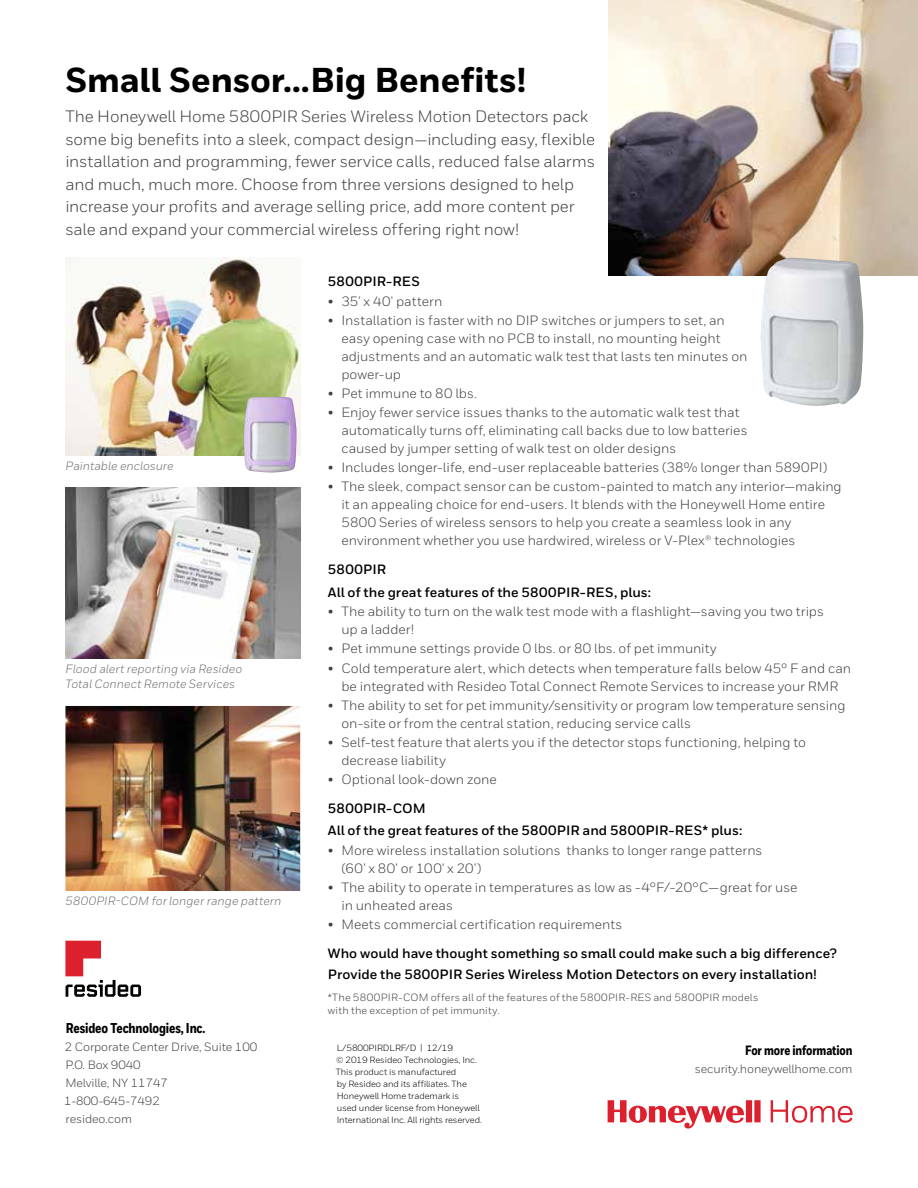
<style>
.page{position:relative;width:918px;height:1188px;background:#fff}
.page>*{position:absolute;margin:0;border:0;box-sizing:border-box;transform-origin:0 0}
.t1{font:800 34.5px "Honeywell Sans";letter-spacing:-.005em;color:#000}
.t2{font:16.5px/22.5px "Honeywell Sans";letter-spacing:-.01em;color:#414042}
.t3{font:800 14.25px "Honeywell Cond";letter-spacing:-.01em;color:#000}
.t4{font:13.5px/18px "Honeywell Sans";color:#414042}
.t5{font:700 13.5px/22.6px "Honeywell Sans";letter-spacing:.005em;color:#000}
.t6{font:800 13.5px "Honeywell Cond";letter-spacing:-.01em;color:#000}
.t7{font:12px/18px "Honeywell Sans";letter-spacing:-.01em;color:#414042}
.t8{font:italic 12px/15.8px "Honeywell Sans";letter-spacing:.005em;color:#6d6e71}
.t9{font:10.5px/13.5px "Honeywell Sans";letter-spacing:.015em;color:#414042}
.t10{font:9px/12px "Honeywell Sans";letter-spacing:-.01em;color:#000}
</style>
<div class="page">
<img style="left:65px;top:257px;width:235px;height:198px">
<svg style="left:608px;top:1100px;width:245px;height:29px"></svg>
<svg style="left:65px;top:941px;width:76px;height:56px"></svg>
<img style="left:609px;top:0;width:309px;height:276px">
<img style="left:760px;top:258px;width:104px;height:148px">
<img style="left:65px;top:706px;width:235px;height:185px">
<img style="left:65px;top:488px;width:235px;height:170px">
<img style="left:243px;top:397px;width:54px;height:76px">
<h1 class="t1" style="left:65px;top:59px;width:462px">Small Sensor…Big Benefits!</h1>
<p class="t2" style="left:65px;top:105px;width:531px">The Honeywell Home 5800PIR Series Wireless Motion Detectors pack some big benefits into a sleek, compact design—including easy, flexible installation and programming, fewer service calls, reduced false alarms and much, much more. Choose from three versions designed to help increase your profits and average selling price, add more content per sale and expand your commercial wireless offering right now!</p>
<p class="t5" style="left:328px;top:271px;width:94px">5800PIR-RES</p>
<p class="t4" style="left:328px;top:292px;width:116px">• 35' x 40' pattern</p>
<p class="t4" style="left:341px;top:311px;width:408px;text-indent:-14px">• Installation is faster with no DIP switches or jumpers to set, an easy opening case with no PCB to install, no mounting height adjustments and an automatic walk test that lasts ten minutes on power-up</p>
<p class="t4" style="left:328px;top:384px;width:151px">• Pet immune to 80 lbs.</p>
<p class="t4" style="left:341px;top:404px;width:408px;text-indent:-14px">• Enjoy fewer service issues thanks to the automatic walk test that automatically turns off, eliminating call backs due to low batteries caused by jumper setting of walk test on older designs</p>
<p class="t4" style="left:328px;top:459px;width:501px">• Includes longer-life, end-user replaceable batteries (38% longer than 5890PI)</p>
<p class="t4" style="left:341px;top:478px;width:502px;text-indent:-14px">• The sleek, compact sensor can be custom-painted to match any interior—making it an appealing choice for end-users. It blends with the Honeywell Home entire 5800 Series of wireless sensors to help you create a seamless look in any environment whether you use hardwired, wireless or V-Plex® technologies</p>
<p class="t5" style="left:328px;top:558px;width:325px">5800PIR<br>All of the great features of the 5800PIR-RES, plus:</p>
<p class="t4" style="left:341px;top:603px;width:484px;text-indent:-14px">• The ability to turn on the walk test mode with a flashlight—saving you two trips up a ladder!</p>
<p class="t4" style="left:328px;top:640px;width:390px">• Pet immune settings provide 0 lbs. or 80 lbs. of pet immunity</p>
<p class="t4" style="left:328px;top:659px;width:525px;text-align:center">• Cold temperature alert, which detects when temperature falls below 45° F and can be integrated with Resideo Total Connect Remote Services to increase your RMR</p>
<p class="t4" style="left:341px;top:696px;width:506px;text-indent:-14px">• The ability to set for pet immunity/sensitivity or program low temperature sensing on-site or from the central station, reducing service calls</p>
<p class="t4" style="left:341px;top:733px;width:466px;text-indent:-14px">• Self-test feature that alerts you if the detector stops functioning, helping to decrease liability</p>
<p class="t4" style="left:328px;top:770px;width:170px">• Optional look-down zone</p>
<p class="t5" style="left:328px;top:797px;width:416px">5800PIR-COM<br>All of the great features of the 5800PIR and 5800PIR-RES* plus:</p>
<p class="t4" style="left:341px;top:841px;width:423px;text-indent:-14px">• More wireless installation solutions thanks to longer range patterns (60' x 80' or 100' x 20')</p>
<p class="t4" style="left:341px;top:878px;width:458px;text-indent:-14px">• The ability to operate in temperatures as low as -4°F/-20°C—great for use in unheated areas</p>
<p class="t4" style="left:328px;top:915px;width:296px">• Meets commercial certification requirements</p>
<p class="t5" style="left:328px;top:943px;width:510px;line-height:21px">Who would have thought something so small could make such a big difference?<br>Provide the 5800PIR Series Wireless Motion Detectors on every installation!</p>
<p class="t9" style="left:328px;top:990px;width:432px">*The 5800PIR-COM offers all of the features of the 5800PIR-RES and 5800PIR models with the exception of pet immunity.</p>
<p class="t8" style="left:65px;top:458px;width:110px">Paintable enclosure</p>
<p class="t8" style="left:65px;top:661px;width:178px">Flood alert reporting via Resideo<br>Total Connect Remote Services</p>
<p class="t8" style="left:65px;top:893px;width:218px">5800PIR-COM for longer range pattern</p>
<p class="t3" style="left:66px;top:1019px;width:141px">Resideo Technologies, Inc.</p>
<p class="t7" style="left:64px;top:1037px;width:195px">2 Corporate Center Drive, Suite 100<br>P.O. Box 9040<br>Melville, NY 11747<br>1-800-645-7492<br>resideo.com</p>
<p class="t6" style="left:745px;top:1042px;width:109px">For more information</p>
<p class="t10" style="left:336px;top:1042px;width:148px">L/5800PIRDLRF/D | 12/19<br>© 2019 Resideo Technologies, Inc.<br>This product is manufactured<br>by Resideo and its affiliates. The<br>Honeywell Home trademark is<br>used under license from Honeywell<br>International Inc. All rights reserved.</p>
<p class="t7" style="left:695px;top:1060px;width:159px">security.honeywellhome.com</p>
</div>
